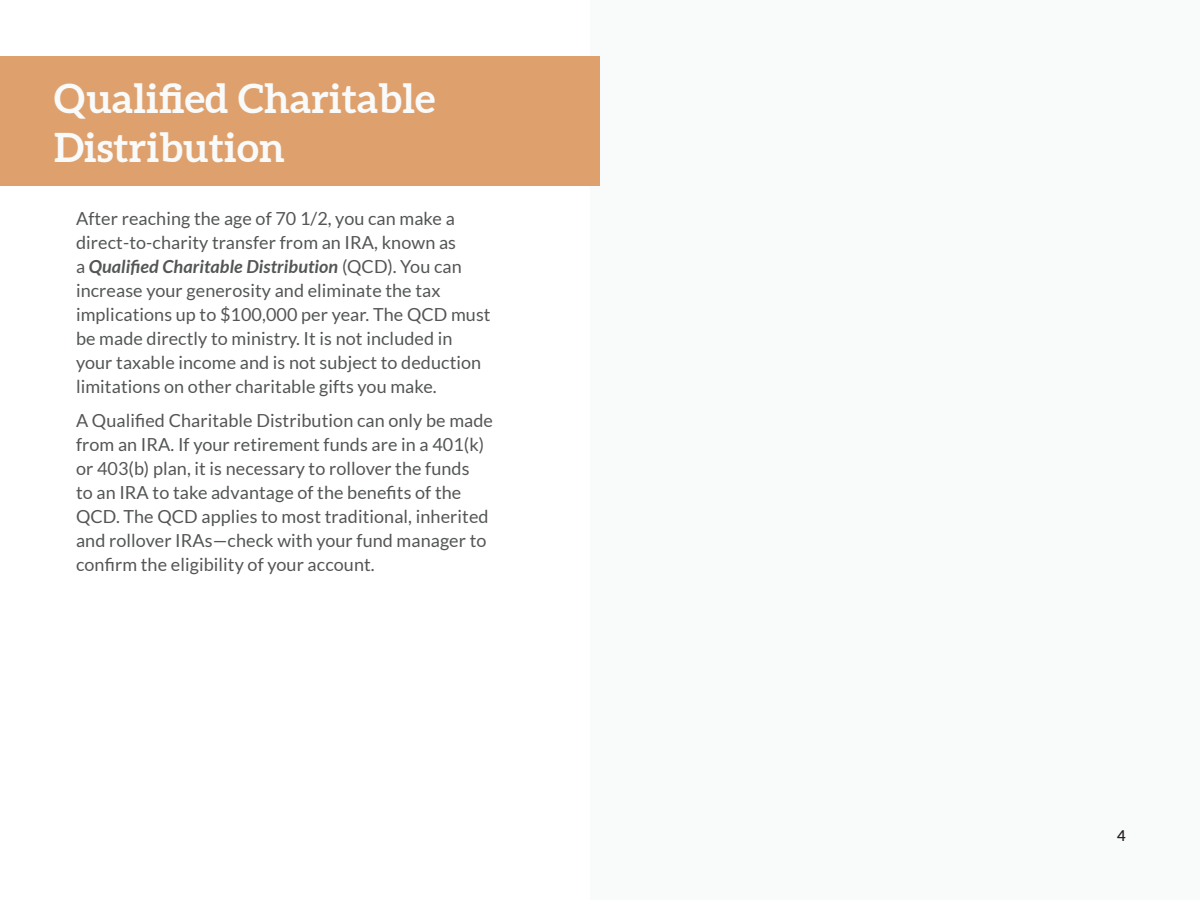
<style>
.page{position:relative;width:1200px;height:900px;background:#f9fafa}
.page>*{position:absolute;margin:0;border:0;box-sizing:border-box;transform-origin:0 0}
.Ocean_Title{font:700 40.5px/48.6px "Aleo";letter-spacing:.005em;color:#f9fafa}
.Body_text{font:18px/24px "Lato";letter-spacing:.005em;color:#545555}
.t1{font:600 15px "Lato";color:#231f20}
.s1{font-weight:700;font-style:italic}
</style>
<div class="page">
<div style="left:0;top:0;width:590px;height:900px;background:#fff"></div>
<div style="left:0;top:57px;width:600px;height:129px;background:#dea16e"></div>
<p class="Ocean_Title" style="left:54px;top:76px;width:383px">Qualified Charitable<br>Distribution</p>
<p class="Body_text" style="left:76px;top:206px;width:416px">After reaching the age of 70 1/2, you can make a direct-to-charity transfer from an IRA, known as<br>a <span class="s1">Qualified Charitable Distribution</span> (QCD). You can increase your generosity and eliminate the tax implications up to $100,000 per year. The QCD must be made directly to ministry. It is not included in your taxable income and is not subject to deduction limitations on other charitable gifts you make.</p>
<p class="Body_text" style="left:76px;top:409px;width:419px">A Qualified Charitable Distribution can only be made from an IRA. If your retirement funds are in a 401(k) or 403(b) plan, it is necessary to rollover the funds<br>to an IRA to take advantage of the benefits of the QCD. The QCD applies to most traditional, inherited and rollover IRAs—check with your fund manager to confirm the eligibility of your account.</p>
<p class="t1" style="left:1117px;top:824px;width:10px">4</p>
</div>
